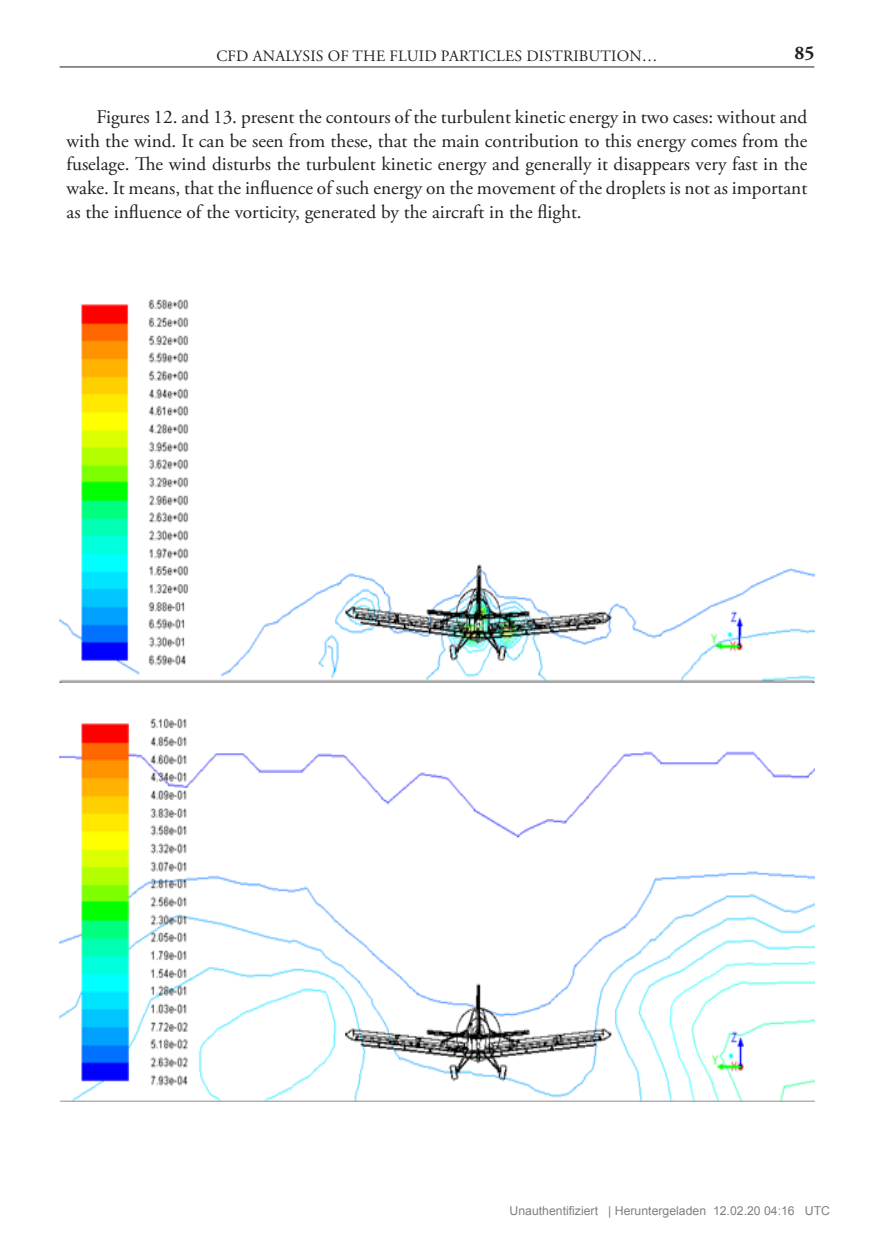
<style>
.page{position:relative;width:874px;height:1241px;background:#fff}
.page>*{position:absolute;margin:0;border:0;box-sizing:border-box;transform-origin:0 0}
.t1{font:19.25px/23.6px "Adobe Garamond Pro";color:#231f20;text-align:justify}
.t2{font:700 19.25px "Adobe Garamond Pro";color:#231f20}
.t3{font:15.75px "Adobe Garamond Pro";letter-spacing:.015em;color:#231f20}
.t4{font:12.25px "Arial";color:#808080}
</style>
<div class="page">
<hr style="left:60px;top:66px;width:754px;height:1px;background:#231f20">
<img style="left:60px;top:299px;width:754px;height:384px">
<img style="left:60px;top:718px;width:754px;height:382px">
<p class="t3" style="left:216px;top:47px;width:442px">CFD ANALYSIS OF THE FLUID PARTICLES DISTRIBUTION…</p>
<p class="t2" style="left:794px;top:41px;width:22px">85</p>
<p class="t1" style="left:67px;top:106px;width:742px;text-indent:30px">Figures 12. and 13. present the contours of the turbulent kinetic energy in two cases: without and with the wind. It can be seen from these, that the main contribution to this energy comes from the fuselage. The wind disturbs the turbulent kinetic energy and generally it disappears very fast in the wake. It means, that the influence of such energy on the movement of the droplets is not as important as the influence of the vorticity, generated by the aircraft in the flight.</p>
<p class="t4" style="left:509px;top:1205px;width:322px">Unauthentifiziert | Heruntergeladen 12.02.20 04:16 UTC</p>
</div>
